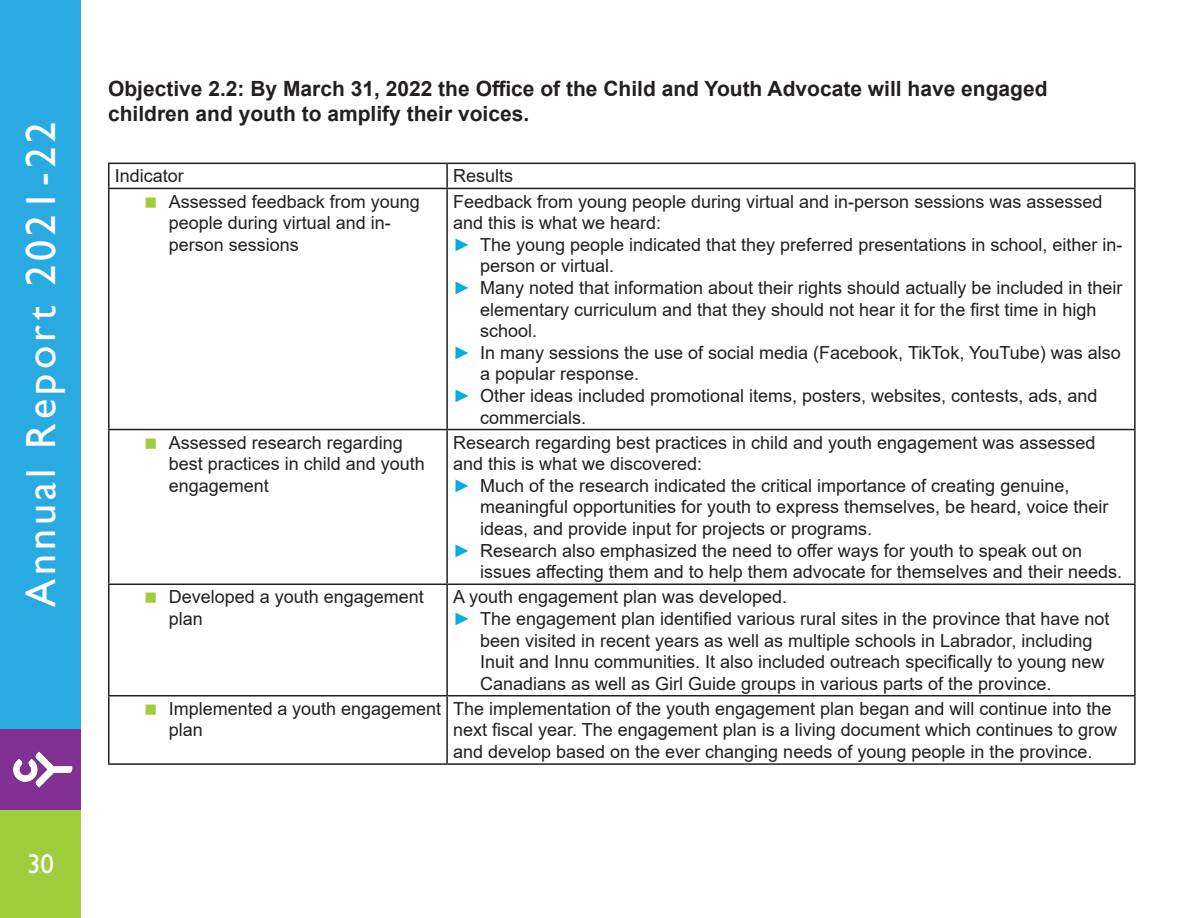
<style>
.page{position:relative;width:1188px;height:918px;background:#fff}
.page>*{position:absolute;margin:0;border:0;box-sizing:border-box;transform-origin:0 0}
.t1{font:42px "Gill Sans";letter-spacing:.1em;color:#fff}
.t2{font:27px "Gill Sans";color:#fff}
.Objective{font:700 21px/25.2px "Arial";color:#231f20}
.t3{font:18px/21.6px "Arial";color:#231f20}
.s1{color:#00afdb}
</style>
<div class="page">
<div style="left:0;top:0;width:81px;height:729px;background:#29abe2"></div>
<div style="left:0;top:729px;width:81px;height:81px;background:#813193"></div>
<div style="left:0;top:810px;width:81px;height:108px;background:#a0cc3d"></div>
<img style="left:13px;top:751px;width:60px;height:37px">
<hr style="left:108px;top:163px;width:339px;height:1px;background:#231f20">
<hr style="left:108px;top:164px;width:2px;height:24px;background:#231f20">
<hr style="left:447px;top:163px;width:689px;height:1px;background:#231f20">
<hr style="left:446px;top:164px;width:2px;height:24px;background:#231f20">
<hr style="left:1134px;top:164px;width:2px;height:24px;background:#231f20">
<hr style="left:108px;top:188px;width:339px;height:1px;background:#231f20">
<hr style="left:108px;top:189px;width:2px;height:240px;background:#231f20">
<hr style="left:447px;top:188px;width:689px;height:1px;background:#231f20">
<hr style="left:446px;top:189px;width:2px;height:240px;background:#231f20">
<hr style="left:1134px;top:189px;width:2px;height:240px;background:#231f20">
<hr style="left:108px;top:429px;width:339px;height:1px;background:#231f20">
<hr style="left:108px;top:430px;width:2px;height:154px;background:#231f20">
<hr style="left:447px;top:429px;width:689px;height:1px;background:#231f20">
<hr style="left:446px;top:430px;width:2px;height:154px;background:#231f20">
<hr style="left:1134px;top:430px;width:2px;height:154px;background:#231f20">
<hr style="left:108px;top:584px;width:339px;height:1px;background:#231f20">
<hr style="left:108px;top:585px;width:2px;height:110px;background:#231f20">
<hr style="left:447px;top:584px;width:689px;height:1px;background:#231f20">
<hr style="left:446px;top:585px;width:2px;height:110px;background:#231f20">
<hr style="left:1134px;top:585px;width:2px;height:110px;background:#231f20">
<hr style="left:108px;top:695px;width:339px;height:2px;background:#231f20">
<hr style="left:108px;top:697px;width:2px;height:66px;background:#231f20">
<hr style="left:447px;top:695px;width:689px;height:2px;background:#231f20">
<hr style="left:446px;top:697px;width:2px;height:66px;background:#231f20">
<hr style="left:1134px;top:697px;width:2px;height:66px;background:#231f20">
<hr style="left:108px;top:763px;width:339px;height:2px;background:#231f20">
<hr style="left:447px;top:763px;width:689px;height:2px;background:#231f20">
<h1 class="t1" style="left:16px;top:607px;width:487px;rotate:-90deg">Annual Report 2021-22</h1>
<h2 class="t2" style="left:27px;top:849px;width:28px">30</h2>
<p class="Objective" style="left:108px;top:77px;width:941px">Objective 2.2: By March 31, 2022 the Office of the Child and Youth Advocate will have engaged children and youth to amplify their voices.</p>
<p class="t3" style="left:115px;top:165px;width:71px">Indicator</p>
<p class="t3" style="left:453px;top:165px;width:62px">Results</p>
<p class="t3" style="left:169px;top:190px;width:253px">Assessed feedback from young people during virtual and in&shy;person sessions</p>
<p class="t3" style="left:453px;top:190px;width:651px">Feedback from young people during virtual and in-person sessions was assessed and this is what we heard:</p>
<p class="t3" style="left:480px;top:234px;width:644px;text-indent:-27px"><span class="s1">►</span> The young people indicated that they preferred presentations in school, either in&shy;person or virtual.</p>
<p class="t3" style="left:480px;top:277px;width:644px;text-indent:-27px"><span class="s1">►</span> Many noted that information about their rights should actually be included in their elementary curriculum and that they should not hear it for the first time in high school.</p>
<p class="t3" style="left:480px;top:342px;width:642px;text-indent:-27px"><span class="s1">►</span> In many sessions the use of social media (Facebook, TikTok, YouTube) was also a popular response.</p>
<p class="t3" style="left:480px;top:385px;width:619px;text-indent:-27px"><span class="s1">►</span> Other ideas included promotional items, posters, websites, contests, ads, and commercials.</p>
<p class="t3" style="left:169px;top:431px;width:258px">Assessed research regarding best practices in child and youth engagement</p>
<p class="t3" style="left:453px;top:431px;width:644px">Research regarding best practices in child and youth engagement was assessed and this is what we discovered:</p>
<p class="t3" style="left:480px;top:475px;width:630px;text-indent:-27px"><span class="s1">►</span> Much of the research indicated the critical importance of creating genuine, meaningful opportunities for youth to express themselves, be heard, voice their ideas, and provide input for projects or programs.</p>
<p class="t3" style="left:480px;top:539px;width:643px;text-indent:-27px"><span class="s1">►</span> Research also emphasized the need to offer ways for youth to speak out on issues affecting them and to help them advocate for themselves and their needs.</p>
<p class="t3" style="left:169px;top:586px;width:257px">Developed a youth engagement plan</p>
<p class="t3" style="left:453px;top:586px;width:336px">A youth engagement plan was developed.</p>
<p class="t3" style="left:480px;top:608px;width:631px;text-indent:-27px"><span class="s1">►</span> The engagement plan identified various rural sites in the province that have not been visited in recent years as well as multiple schools in Labrador, including Inuit and Innu communities. It also included outreach specifically to young new Canadians as well as Girl Guide groups in various parts of the province.</p>
<p class="t3" style="left:169px;top:698px;width:274px">Implemented a youth engagement plan</p>
<p class="t3" style="left:453px;top:698px;width:665px">The implementation of the youth engagement plan began and will continue into the next fiscal year. The engagement plan is a living document which continues to grow and develop based on the ever changing needs of young people in the province.</p>
</div>
